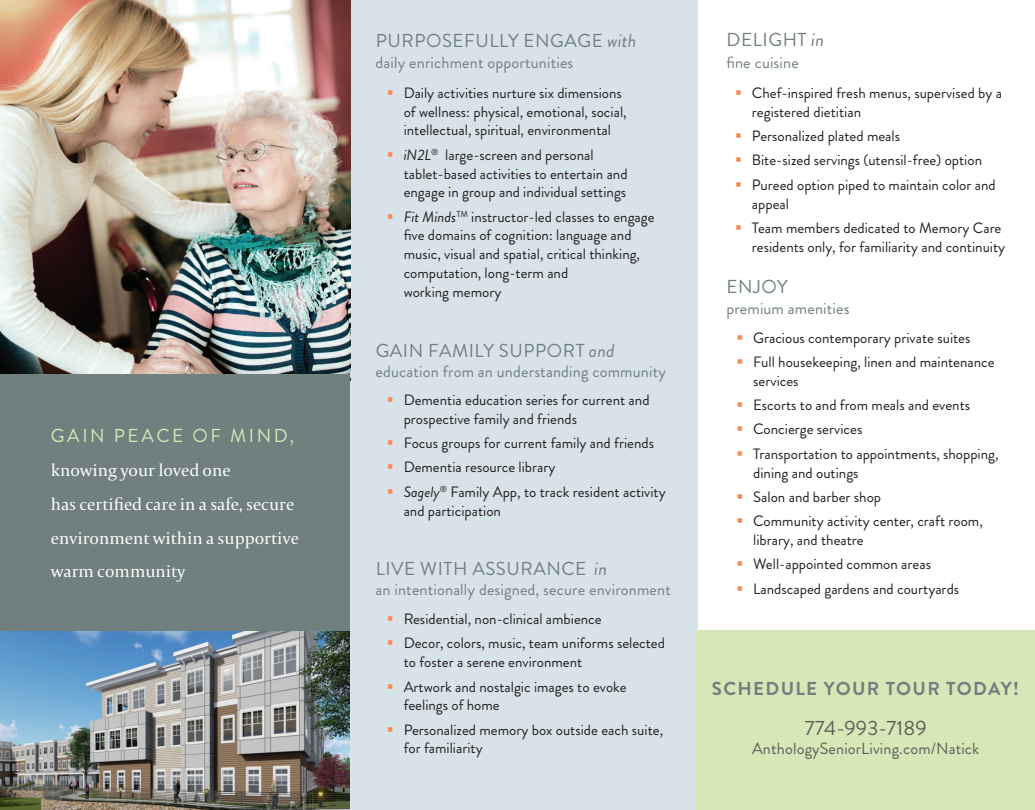
<style>
.page{position:relative;width:1035px;height:810px;background:#fff}
.page>*{position:absolute;margin:0;border:0;box-sizing:border-box;transform-origin:0 0}
.Main_paragraph{font:20.62px "Brandon Grotesque";letter-spacing:.01em;color:#615c59}
.t1{font:18.75px "Brandon Grotesque";letter-spacing:.03em;color:#70807e}
.Main_paragraph-2{font:700 18.75px "Brandon Grotesque";letter-spacing:.07em;color:#70807e}
.Main_paragraph-3{font:18.75px "Brandon Grotesque";letter-spacing:.14em;color:#d6e8b8}
.Main_paragraph-4{font:17.5px/33.8px "Capitolium 2";color:#fff}
.t2{font:16.25px "Brandon Grotesque";letter-spacing:.01em;color:#70807e}
.Main_paragraph-5{font:16.25px "Brandon Grotesque";letter-spacing:.01em;color:#615c59}
.t3{font:15px/18.8px "Brandon Grotesque";color:#231f20}
.s1{font-style:italic}
</style>
<div class="page">
<div style="left:345px;top:0;width:353px;height:810px;background:#d8e3e9"></div>
<img style="left:0;top:631px;width:350px;height:179px">
<img style="left:0;top:0;width:350px;height:374px">
<div style="left:0;top:374px;width:350px;height:257px;background:#70807e"></div>
<div style="left:697px;top:631px;width:338px;height:179px;background:#d6e8b8"></div>
<p class="Main_paragraph-3" style="left:51px;top:423px;width:245px">GAIN PEACE OF MIND,</p>
<p class="Main_paragraph-4" style="left:51px;top:453px;width:181px">knowing your loved one</p>
<p class="Main_paragraph-4" style="left:51px;top:487px;width:250px">has certified care in a safe, secure environment within a supportive warm community</p>
<p class="t1" style="left:376px;top:27px;width:262px">PURPOSEFULLY ENGAGE <span class="s1">with</span></p>
<p class="t2" style="left:376px;top:51px;width:199px">daily enrichment opportunities</p>
<p class="t3" style="left:404px;top:84px;width:225px">Daily activities nurture six dimensions of wellness: physical, emotional, social, intellectual, spiritual, environmental</p>
<p class="t3" style="left:404px;top:145px;width:225px"><span class="s1">iN2L</span><sup>®</sup> large-screen and personal tablet-based activities to entertain and engage in group and individual settings</p>
<p class="t3" style="left:404px;top:207px;width:252px"><span class="s1">Fit Minds</span><sup>TM</sup> instructor-led classes to engage five domains of cognition: language and music, visual and spatial, critical thinking, computation, long-term and<br>working memory</p>
<p class="t1" style="left:376px;top:338px;width:241px">GAIN FAMILY SUPPORT <span class="s1">and</span></p>
<p class="t2" style="left:376px;top:361px;width:292px">education from an understanding community</p>
<p class="t3" style="left:404px;top:391px;width:247px">Dementia education series for current and prospective family and friends</p>
<p class="t3" style="left:404px;top:434px;width:252px">Focus groups for current family and friends</p>
<p class="t3" style="left:404px;top:458px;width:153px">Dementia resource library</p>
<p class="t3" style="left:404px;top:483px;width:264px"><span class="s1">Sagely</span><sup>®</sup> Family App, to track resident activity and participation</p>
<p class="t1" style="left:376px;top:555px;width:233px">LIVE WITH ASSURANCE <span class="s1">in</span></p>
<p class="t2" style="left:376px;top:578px;width:297px">an intentionally designed, secure environment</p>
<p class="t3" style="left:404px;top:610px;width:200px">Residential, non-clinical ambience</p>
<p class="t3" style="left:404px;top:634px;width:263px">Decor, colors, music, team uniforms selected to foster a serene environment</p>
<p class="t3" style="left:404px;top:677px;width:225px">Artwork and nostalgic images to evoke feelings of home</p>
<p class="t3" style="left:404px;top:720px;width:261px">Personalized memory box outside each suite, for familiarity</p>
<p class="t1" style="left:727px;top:27px;width:99px">DELIGHT <span class="s1">in</span></p>
<p class="t2" style="left:726px;top:51px;width:74px">fine cuisine</p>
<p class="t3" style="left:752px;top:84px;width:252px">Chef-inspired fresh menus, supervised by a registered dietitian</p>
<p class="t3" style="left:752px;top:127px;width:150px">Personalized plated meals</p>
<p class="t3" style="left:752px;top:151px;width:232px">Bite-sized servings (utensil-free) option</p>
<p class="t3" style="left:752px;top:175px;width:245px">Pureed option piped to maintain color and appeal</p>
<p class="t3" style="left:752px;top:219px;width:255px">Team members dedicated to Memory Care residents only, for familiarity and continuity</p>
<p class="t1" style="left:726px;top:274px;width:63px">ENJOY</p>
<p class="t2" style="left:726px;top:297px;width:125px">premium amenities</p>
<p class="t3" style="left:753px;top:328px;width:219px">Gracious contemporary private suites</p>
<p class="t3" style="left:753px;top:353px;width:243px">Full housekeeping, linen and maintenance services</p>
<p class="t3" style="left:753px;top:396px;width:218px">Escorts to and from meals and events</p>
<p class="t3" style="left:753px;top:420px;width:111px">Concierge services</p>
<p class="t3" style="left:753px;top:445px;width:247px">Transportation to appointments, shopping, dining and outings</p>
<p class="t3" style="left:753px;top:488px;width:129px">Salon and barber shop</p>
<p class="t3" style="left:753px;top:512px;width:231px">Community activity center, craft room, library, and theatre</p>
<p class="t3" style="left:753px;top:555px;width:179px">Well-appointed common areas</p>
<p class="t3" style="left:753px;top:580px;width:208px">Landscaped gardens and courtyards</p>
<p class="Main_paragraph-2" style="left:712px;top:675px;width:308px">SCHEDULE YOUR TOUR TODAY!</p>
<p class="Main_paragraph" style="left:805px;top:714px;width:124px">774-993-7189</p>
<p class="Main_paragraph-5" style="left:752px;top:738px;width:229px">AnthologySeniorLiving.com/Natick</p>
</div>
